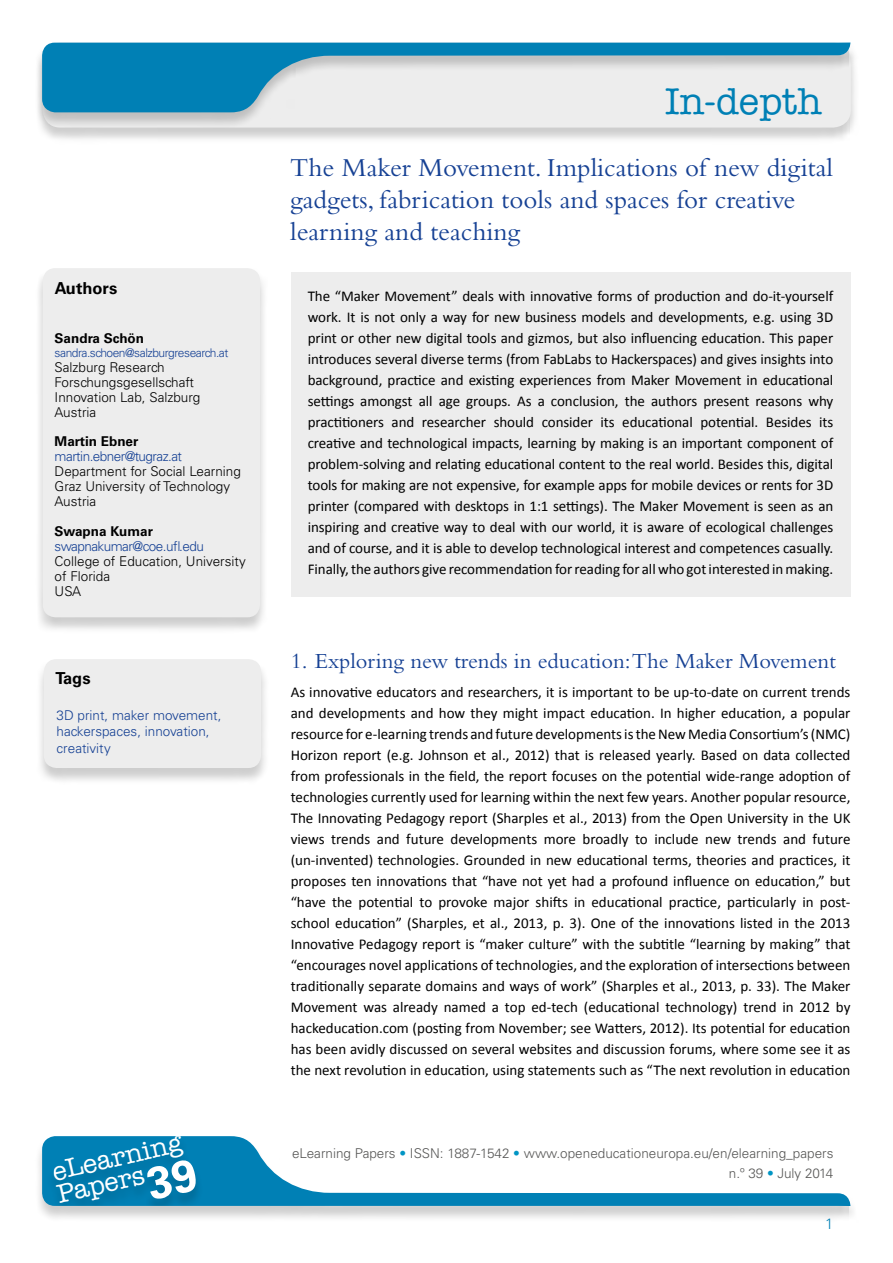
<style>
.page{position:relative;width:893px;height:1263px;background:#fff}
.page>*{position:absolute;margin:0;border:0;box-sizing:border-box;transform-origin:0 0}
.t1{font:500 37.5px "American Typewriter Std";color:#0080b5}
.t2{font:27px/32.4px "Bembo Std";color:#164194}
.t3{font:500 26.25px/23.1px "American Typewriter Std";color:#fff}
.t4{font:22.5px "Bembo Std";color:#164194}
.t5{font:700 16.5px "Univers LT Std";color:#000}
.t6{font:15px/21px "Calibri";letter-spacing:-.005em;color:#000;text-align:justify}
.t7{font:300 15px "Univers LT Std";color:#0080b5}
.t8{font:300 13.5px/15px "Univers LT Std";color:#000}
.t9{font:300 13.5px/20.4px "Univers LT Std";color:#575756;text-align:right}
.t10{font:300 13.5px/16.2px "Univers LT Std";color:#164194}
.t11{font:300 13.5px "Univers LT Std";letter-spacing:-.04em;color:#164194}
.t12{font:700 13.5px "Univers LT Std";color:#000}
.t13{font:300 12px "Univers LT Std";letter-spacing:-.04em;color:#164194}
.s1{font-family:"Univers LT Std";font-weight:700;font-size:45px}
.s2{color:#0095c4}
</style>
<div class="page">
<div style="left:34px;top:43px;width:825px;height:101px;background:#000;opacity:.2"></div>
<div style="left:34px;top:1136px;width:824px;height:86px;background:#000;opacity:.2"></div>
<svg style="left:42px;top:1136px;width:808px;height:70px"></svg>
<div style="left:46px;top:1136px;width:158px;height:70px;background:#000;opacity:.2"></div>
<div style="left:34px;top:43px;width:824px;height:86px;background:#000;opacity:.2"></div>
<svg style="left:42px;top:43px;width:808px;height:69px;background:#87bbd1"></svg>
<div style="left:35px;top:659px;width:234px;height:126px;background:#000;opacity:.2"></div>
<div style="left:44px;top:659px;width:217px;height:109px;background:#ededed;border-radius:13px"></div>
<div style="left:34px;top:269px;width:234px;height:365px;background:#000;opacity:.2"></div>
<div style="left:43px;top:268px;width:217px;height:349px;background:#ededed;border-radius:13px"></div>
<div style="left:291px;top:272px;width:559px;height:325px;background:#ededed"></div>
<p class="t5" style="left:55px;top:279px;width:64px">Authors</p>
<p class="t12" style="left:55px;top:331px;width:91px">Sandra Schön</p>
<p class="t13" style="left:55px;top:345px;width:175px">sandra.schoen@salzburgresearch.at</p>
<p class="t8" style="left:55px;top:360px;width:147px">Salzburg Research<br>Forschungsgesellschaft<br>Innovation Lab, Salzburg<br>Austria</p>
<p class="t12" style="left:55px;top:433px;width:85px">Martin Ebner</p>
<p class="t11" style="left:55px;top:448px;width:129px">martin.ebner@tugraz.at</p>
<p class="t8" style="left:55px;top:463px;width:188px">Department for Social Learning<br>Graz University of Technology<br>Austria</p>
<p class="t12" style="left:55px;top:523px;width:100px">Swapna Kumar</p>
<p class="t11" style="left:55px;top:538px;width:151px">swapnakumar@coe.ufl.edu</p>
<p class="t8" style="left:55px;top:553px;width:193px">College of Education, University of Florida<br>USA</p>
<p class="t5" style="left:56px;top:668px;width:37px">Tags</p>
<p class="t10" style="left:57px;top:707px;width:166px">3D print, maker movement, hackerspaces, innovation, creativity</p>
<h3 class="t3" style="left:50px;top:1161px;width:141px;rotate:-13deg">eLearning<br>Papers<span class="s1">39</span></h3>
<h1 class="t1" style="left:665px;top:80px;width:158px">In-depth</h1>
<h2 class="t2" style="left:290px;top:150px;width:544px">The Maker Movement. Implications of new digital gadgets, fabrication tools and spaces for creative learning and teaching</h2>
<p class="t6" style="left:308px;top:284px;width:527px">The “Maker Movement” deals with innovative forms of production and do-it-yourself work. It is not only a way for new business models and developments, e.g. using 3D print or other new digital tools and gizmos, but also influencing education. This paper introduces several diverse terms (from FabLabs to Hackerspaces) and gives insights into background, practice and existing experiences from Maker Movement in educational settings amongst all age groups. As a conclusion, the authors present reasons why practitioners and researcher should consider its educational potential. Besides its creative and technological impacts, learning by making is an important component of problem-solving and relating educational content to the real world. Besides this, digital tools for making are not expensive, for example apps for mobile devices or rents for 3D printer (compared with desktops in 1:1 settings). The Maker Movement is seen as an inspiring and creative way to deal with our world, it is aware of ecological challenges and of course, and it is able to develop technological interest and competences casually.<br>Finally, the authors give recommendation for reading for all who got interested in making.</p>
<h3 class="t4" style="left:291px;top:648px;width:547px">1. Exploring new trends in education:The Maker Movement</h3>
<p class="t6" style="left:291px;top:681px;width:561px">As innovative educators and researchers, it is important to be up-to-date on current trends and developments and how they might impact education. In higher education, a popular resource for e-learning trends and future developments is the New Media Consortium’s (NMC)<br>Horizon report (e.g. Johnson et al., 2012) that is released yearly. Based on data collected from professionals in the field, the report focuses on the potential wide-range adoption of technologies currently used for learning within the next few years. Another popular resource, The Innovating Pedagogy report (Sharples et al., 2013) from the Open University in the UK views trends and future developments more broadly to include new trends and future (un-invented) technologies. Grounded in new educational terms, theories and practices, it proposes ten innovations that “have not yet had a profound influence on education,” but “have the potential to provoke major shifts in educational practice, particularly in post&shy;school education” (Sharples, et al., 2013, p. 3). One of the innovations listed in the 2013<br>Innovative Pedagogy report is “maker culture” with the subtitle “learning by making” that “encourages novel applications of technologies, and the exploration of intersections between traditionally separate domains and ways of work” (Sharples et al., 2013, p. 33). The Maker Movement was already named a top ed-tech (educational technology) trend in 2012 by hackeducation.com (posting from November; see Watters, 2012). Its potential for education has been avidly discussed on several websites and discussion forums, where some see it as the next revolution in education, using statements such as “The next revolution in education</p>
<p class="t9" style="left:292px;top:1143px;width:543px">eLearning Papers <span class="s2">•</span> ISSN: 1887-1542 <span class="s2">•</span> www.openeducationeuropa.eu/en/elearning_papers n.º 39 <span class="s2">•</span> July 2014</p>
<p class="t7" style="left:825px;top:1215px;width:10px">1</p>
</div>
